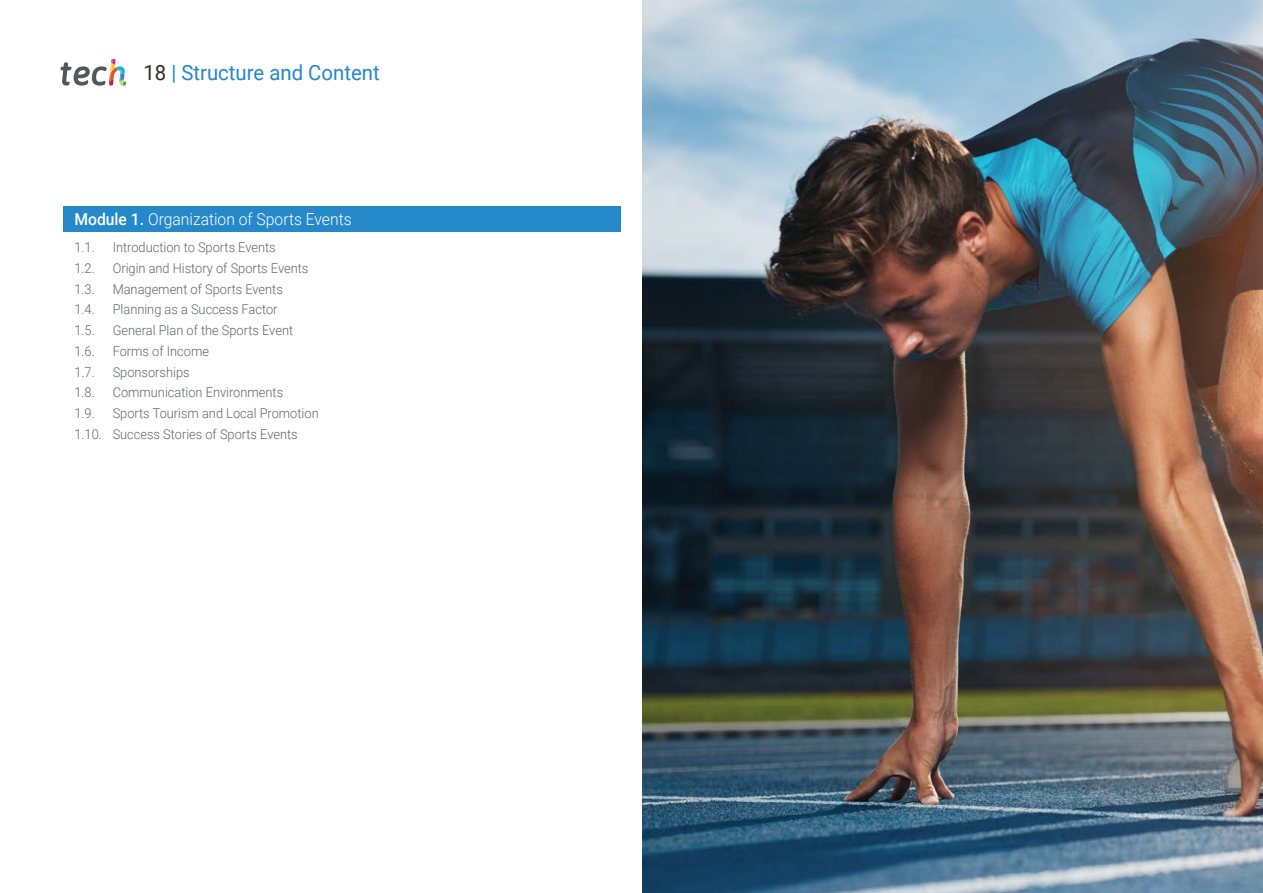
<style>
.page{position:relative;width:1263px;height:893px;background:#fff}
.page>*{position:absolute;margin:0;border:0;box-sizing:border-box;transform-origin:0 0}
.t1{font:21px "Roboto";color:#2488c9}
.t2{font:300 16.5px "Roboto";color:#fff;scale:.95 1}
.t3{font:300 13.5px/20.7px "Roboto";color:#61646a;scale:.95 1}
.s1{color:#312e20}
.s2{font-weight:500}
</style>
<div class="page">
<div style="left:63px;top:206px;width:558px;height:25px;background:#2488c9"></div>
<img style="left:642px;top:0;width:621px;height:893px">
<svg style="left:61px;top:59px;width:65px;height:27px"></svg>
<h1 class="t1" style="left:144px;top:57px;width:238px"><span class="s1">18</span> | Structure and Content</h1>
<p class="t2" style="left:74px;top:208px;width:293px"><span class="s2">Module 1.</span> Organization of Sports Events</p>
<p class="t3" style="left:74px;top:236px;width:23px">1.1.</p>
<p class="t3" style="left:113px;top:236px;width:173px">Introduction to Sports Events</p>
<p class="t3" style="left:74px;top:257px;width:23px">1.2.</p>
<p class="t3" style="left:113px;top:257px;width:208px">Origin and History of Sports Events</p>
<p class="t3" style="left:74px;top:278px;width:23px">1.3.</p>
<p class="t3" style="left:113px;top:278px;width:181px">Management of Sports Events</p>
<p class="t3" style="left:74px;top:299px;width:23px">1.4.</p>
<p class="t3" style="left:113px;top:299px;width:175px">Planning as a Success Factor</p>
<p class="t3" style="left:74px;top:319px;width:23px">1.5.</p>
<p class="t3" style="left:113px;top:319px;width:191px">General Plan of the Sports Event</p>
<p class="t3" style="left:74px;top:340px;width:23px">1.6.</p>
<p class="t3" style="left:113px;top:340px;width:103px">Forms of Income</p>
<p class="t3" style="left:74px;top:361px;width:23px">1.7.</p>
<p class="t3" style="left:113px;top:361px;width:82px">Sponsorships</p>
<p class="t3" style="left:74px;top:382px;width:23px">1.8.</p>
<p class="t3" style="left:113px;top:382px;width:181px">Communication Environments</p>
<p class="t3" style="left:74px;top:402px;width:23px">1.9.</p>
<p class="t3" style="left:74px;top:402px;width:259px;text-indent:38px">Sports Tourism and Local Promotion<br>1.10. Success Stories of Sports Events</p>
</div>
